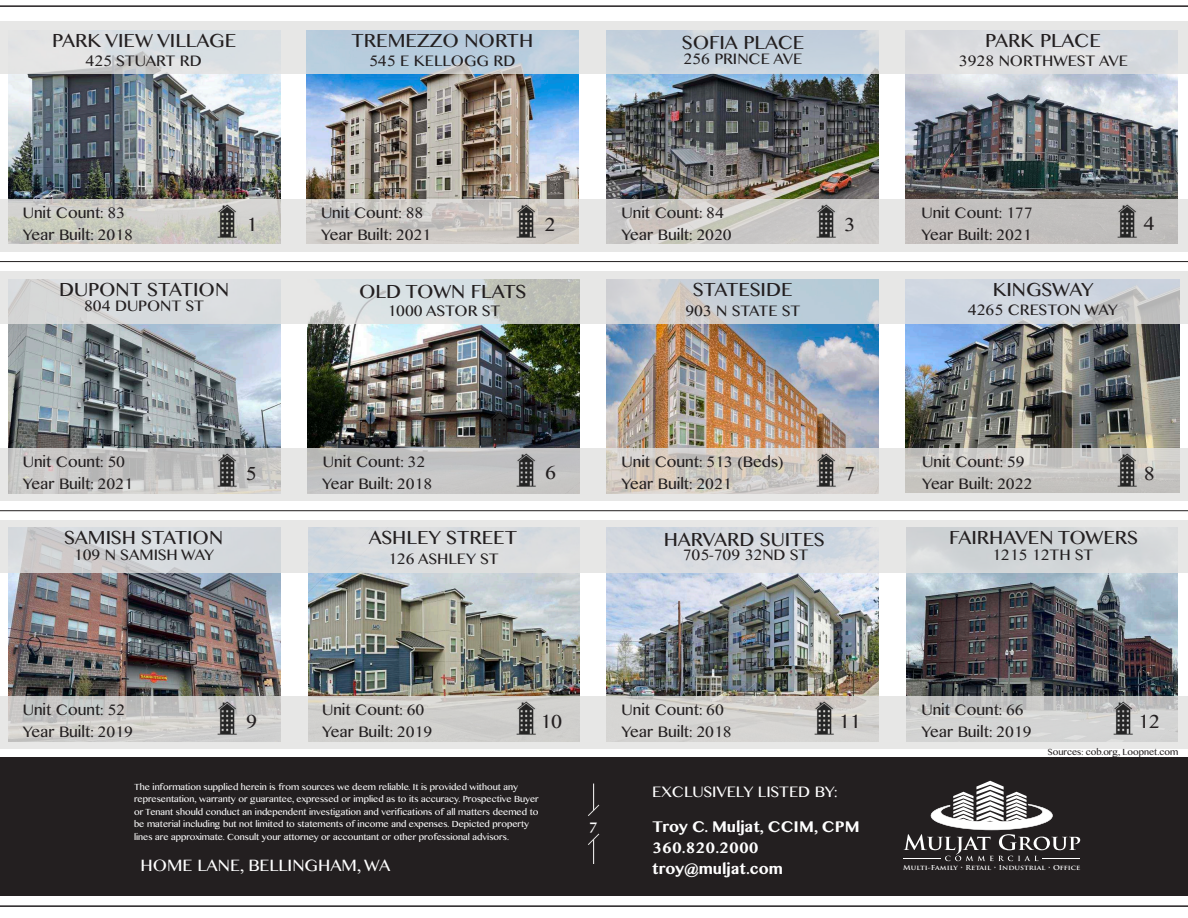
<style>
.page{position:relative;width:1188px;height:918px;background:#fff}
.page>*{position:absolute;margin:0;border:0;box-sizing:border-box;transform-origin:0 0}
.t1{font:22.5px "Khmer MN";color:#231f20}
.t2{font:19.5px "Khmer MN";color:#fff}
.t3{font:18px "Khmer MN";color:#231f20}
.t4{font:700 18px/21px "Khmer MN";color:#fff}
.t5{font:18px "Khmer MN";color:#fff}
.t6{font:700 16.5px "Adobe Hebrew";color:#fff}
.t7{font:10.5px/12.6px "Khmer MN";color:#fff}
.t8{font:10.5px "Khmer MN";color:#231f20}
.t9{font:700 6.6px "Trajan Pro";color:#fff;scale:1.12 1}
</style>
<div class="page">
<div style="left:0;top:757px;width:1188px;height:138px;background:#231f20"></div>
<hr style="left:903px;top:858px;width:38px;height:1px;background:#fff">
<svg style="left:904px;top:781px;width:176px;height:80px"></svg>
<hr style="left:0;top:5px;width:1188px;height:2px;background:#231f20">
<hr style="left:0;top:905px;width:1188px;height:2px;background:#231f20">
<svg style="left:588px;top:784px;width:12px;height:32px"></svg>
<svg style="left:588px;top:833px;width:12px;height:31px"></svg>
<img style="left:607px;top:323px;width:272px;height:126px">
<img style="left:309px;top:573px;width:271px;height:124px">
<img style="left:8px;top:573px;width:273px;height:124px">
<img style="left:906px;top:323px;width:273px;height:126px">
<img style="left:8px;top:73px;width:273px;height:127px">
<img style="left:307px;top:73px;width:272px;height:127px">
<img style="left:606px;top:73px;width:273px;height:127px">
<img style="left:906px;top:73px;width:272px;height:127px">
<svg style="left:0;top:21px;width:1188px;height:52px;background:#d3dae0"></svg>
<svg style="left:0;top:200px;width:1188px;height:52px;background:#d0cecb"></svg>
<img style="left:606px;top:573px;width:273px;height:124px">
<img style="left:308px;top:323px;width:272px;height:126px">
<img style="left:8px;top:323px;width:273px;height:126px">
<img style="left:906px;top:573px;width:272px;height:124px">
<svg style="left:0;top:271px;width:1188px;height:52px;background:#d3d8da"></svg>
<svg style="left:0;top:449px;width:1188px;height:52px;background:#cfcecb"></svg>
<svg style="left:0;top:521px;width:1188px;height:52px;background:#d8dbdd"></svg>
<svg style="left:0;top:697px;width:1188px;height:52px;background:#d4d4d2"></svg>
<hr style="left:0;top:261px;width:1188px;height:1px;background:#231f20">
<hr style="left:0;top:510px;width:1188px;height:1px;background:#231f20">
<img style="left:213px;top:203px;width:30px;height:35px">
<img style="left:512px;top:203px;width:30px;height:35px">
<img style="left:812px;top:203px;width:31px;height:35px">
<img style="left:486px;top:409px;width:30px;height:36px">
<img style="left:1113px;top:203px;width:30px;height:35px">
<img style="left:213px;top:452px;width:30px;height:35px">
<img style="left:512px;top:453px;width:30px;height:35px">
<img style="left:812px;top:452px;width:31px;height:35px">
<img style="left:1113px;top:453px;width:30px;height:35px">
<img style="left:213px;top:700px;width:30px;height:36px">
<img style="left:512px;top:700px;width:30px;height:36px">
<img style="left:810px;top:700px;width:31px;height:36px">
<img style="left:1109px;top:700px;width:30px;height:36px">
<p class="t1" style="left:52px;top:26px;width:186px">PARK VIEW VILLAGE</p>
<p class="t3" style="left:86px;top:49px;width:118px">425 STUART RD</p>
<p class="t3" style="left:23px;top:201px;width:104px">Unit Count: 83</p>
<p class="t3" style="left:23px;top:223px;width:112px">Year Built: 2018</p>
<p class="t1" style="left:246px;top:210px;width:13px">1</p>
<p class="t1" style="left:352px;top:26px;width:183px">TREMEZZO NORTH</p>
<p class="t1" style="left:682px;top:28px;width:124px">SOFIA PLACE</p>
<p class="t1" style="left:985px;top:26px;width:117px">PARK PLACE</p>
<p class="t3" style="left:369px;top:49px;width:148px">545 E KELLOGG RD</p>
<p class="t3" style="left:683px;top:47px;width:120px">256 PRINCE AVE</p>
<p class="t3" style="left:959px;top:49px;width:170px">3928 NORTHWEST AVE</p>
<p class="t3" style="left:321px;top:201px;width:104px">Unit Count: 88</p>
<p class="t3" style="left:321px;top:223px;width:112px">Year Built: 2021</p>
<p class="t3" style="left:622px;top:201px;width:104px">Unit Count: 84</p>
<p class="t3" style="left:622px;top:223px;width:112px">Year Built: 2020</p>
<p class="t3" style="left:921px;top:201px;width:113px">Unit Count: 177</p>
<p class="t3" style="left:921px;top:223px;width:112px">Year Built: 2021</p>
<p class="t1" style="left:544px;top:210px;width:13px">2</p>
<p class="t1" style="left:844px;top:210px;width:13px">3</p>
<p class="t1" style="left:1143px;top:209px;width:13px">4</p>
<p class="t1" style="left:59px;top:275px;width:172px">DUPONT STATION</p>
<p class="t1" style="left:359px;top:277px;width:169px">OLD TOWN FLATS</p>
<p class="t1" style="left:693px;top:275px;width:101px">STATESIDE</p>
<p class="t1" style="left:993px;top:275px;width:102px">KINGSWAY</p>
<p class="t3" style="left:84px;top:294px;width:122px">804 DUPONT ST</p>
<p class="t3" style="left:387px;top:299px;width:115px">1000 ASTOR ST</p>
<p class="t3" style="left:685px;top:299px;width:117px">903 N STATE ST</p>
<p class="t3" style="left:968px;top:298px;width:151px">4265 CRESTON WAY</p>
<p class="t3" style="left:23px;top:450px;width:104px">Unit Count: 50</p>
<p class="t3" style="left:23px;top:472px;width:112px">Year Built: 2021</p>
<p class="t3" style="left:323px;top:450px;width:104px">Unit Count: 32</p>
<p class="t3" style="left:622px;top:450px;width:164px">Unit Count: 513 (Beds)</p>
<p class="t3" style="left:922px;top:450px;width:104px">Unit Count: 59</p>
<p class="t3" style="left:322px;top:472px;width:112px">Year Built: 2018</p>
<p class="t3" style="left:622px;top:472px;width:112px">Year Built: 2021</p>
<p class="t3" style="left:922px;top:472px;width:112px">Year Built: 2022</p>
<p class="t1" style="left:245px;top:459px;width:13px">5</p>
<p class="t1" style="left:545px;top:458px;width:13px">6</p>
<p class="t1" style="left:1144px;top:459px;width:13px">8</p>
<p class="t1" style="left:844px;top:459px;width:13px">7</p>
<p class="t1" style="left:64px;top:523px;width:160px">SAMISH STATION</p>
<p class="t1" style="left:369px;top:523px;width:150px">ASHLEY STREET</p>
<p class="t1" style="left:664px;top:525px;width:162px">HARVARD SUITES</p>
<p class="t1" style="left:949px;top:523px;width:190px">FAIRHAVEN TOWERS</p>
<p class="t3" style="left:74px;top:543px;width:142px">109 N SAMISH WAY</p>
<p class="t3" style="left:388px;top:547px;width:112px">126 ASHLEY ST</p>
<p class="t3" style="left:683px;top:543px;width:127px">705-709 32ND ST</p>
<p class="t3" style="left:992px;top:543px;width:103px">1215 12TH ST</p>
<p class="t3" style="left:23px;top:698px;width:104px">Unit Count: 52</p>
<p class="t3" style="left:322px;top:698px;width:104px">Unit Count: 60</p>
<p class="t3" style="left:622px;top:698px;width:104px">Unit Count: 60</p>
<p class="t3" style="left:921px;top:698px;width:104px">Unit Count: 66</p>
<p class="t3" style="left:23px;top:720px;width:112px">Year Built: 2019</p>
<p class="t3" style="left:322px;top:720px;width:112px">Year Built: 2019</p>
<p class="t3" style="left:622px;top:720px;width:112px">Year Built: 2018</p>
<p class="t3" style="left:921px;top:720px;width:112px">Year Built: 2019</p>
<p class="t1" style="left:246px;top:707px;width:13px">9</p>
<p class="t1" style="left:540px;top:707px;width:24px">10</p>
<p class="t1" style="left:839px;top:707px;width:24px">11</p>
<p class="t1" style="left:1138px;top:707px;width:24px">12</p>
<p class="t7" style="left:134px;top:780px;width:406px">The information supplied herein is from sources we deem reliable. It is provided without any representation, warranty or guarantee, expressed or implied as to its accuracy. Prospective Buyer or Tenant should conduct an independent investigation and verifications of all matters deemed to be material including but not limited to statements of income and expenses. Depicted property lines are approximate. Consult your attorney or accountant or other professional advisors.</p>
<p class="t2" style="left:141px;top:853px;width:251px">HOME LANE, BELLINGHAM, WA</p>
<p class="t6" style="left:589px;top:814px;width:10px">7</p>
<p class="t5" style="left:652px;top:780px;width:187px">EXCLUSIVELY LISTED BY:</p>
<p class="t4" style="left:652px;top:815px;width:209px">Troy C. Muljat, CCIM, CPM<br>360.820.2000 troy@muljat.com</p>
<p class="t8" style="left:1048px;top:745px;width:132px">Sources: cob.org, Loopnet.com</p>
<p class="t9" style="left:903px;top:863px;width:160px">Multi-Family • Retail • Industrial • Office</p>
</div>
